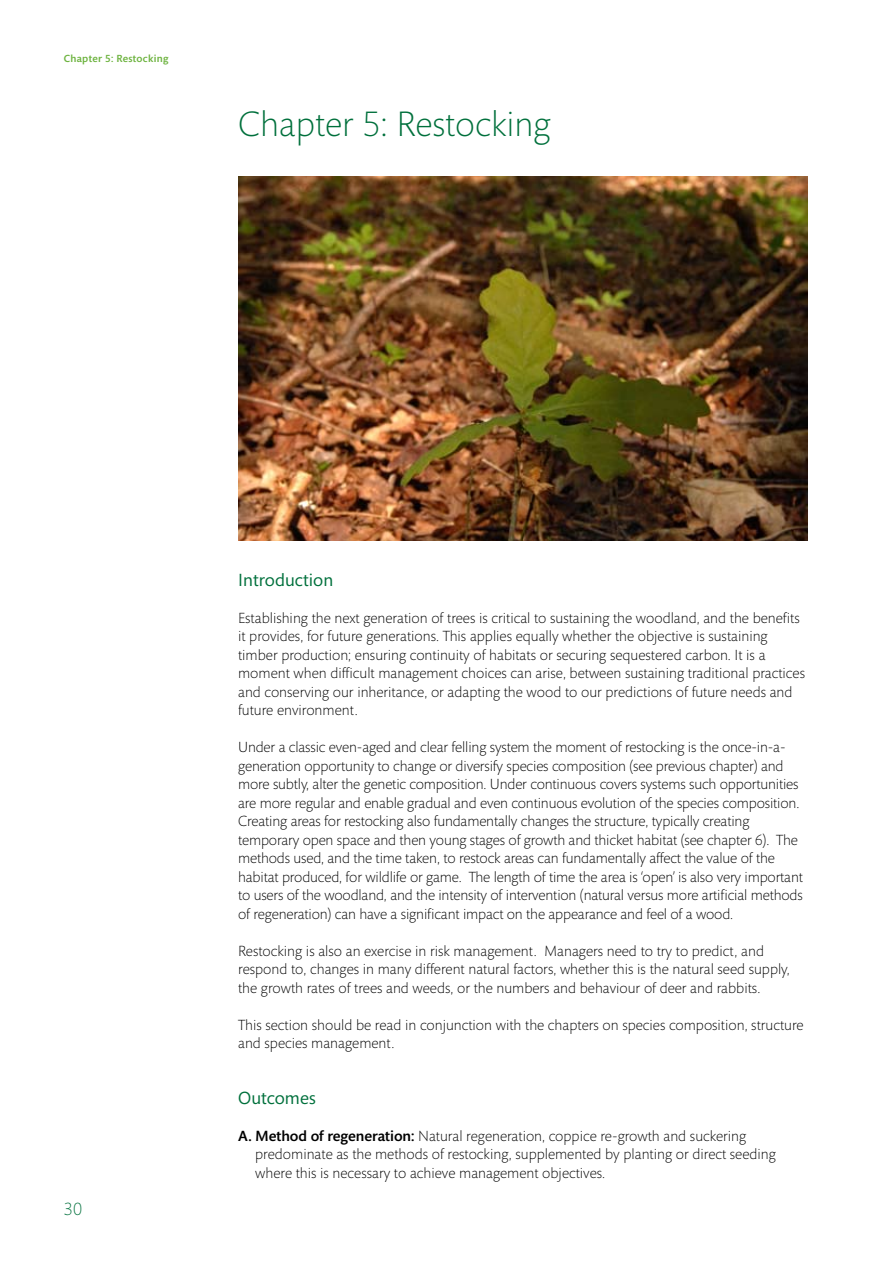
<style>
.page{position:relative;width:893px;height:1263px;background:#fff}
.page>*{position:absolute;margin:0;border:0;box-sizing:border-box;transform-origin:0 0}
.t1{font:300 36px "Mundo Sans";color:#00703c}
.t2{font:18px "Mundo Sans";letter-spacing:.005em;color:#00703c}
.t3{font:300 18px "Mundo Sans";color:#00703c}
.t4{font:300 15px/18.5px "Mundo Sans";color:#000}
.t5{font:500 10.5px "Mundo Sans";letter-spacing:.03em;color:#6db33f}
.s1{font-weight:500}
</style>
<div class="page">
<img style="left:238px;top:177px;width:570px;height:364px">
<p class="t5" style="left:64px;top:52px;width:106px">Chapter 5: Restocking</p>
<h1 class="t1" style="left:238px;top:104px;width:314px">Chapter 5: Restocking</h1>
<p class="t3" style="left:64px;top:1199px;width:20px">30</p>
<p class="t2" style="left:238px;top:570px;width:97px">Introduction</p>
<p class="t4" style="left:238px;top:609px;width:568px">Establishing the next generation of trees is critical to sustaining the woodland, and the benefits it provides, for future generations. This applies equally whether the objective is sustaining timber production; ensuring continuity of habitats or securing sequestered carbon. It is a moment when difficult management choices can arise, between sustaining traditional practices and conserving our inheritance, or adapting the wood to our predictions of future needs and future environment.</p>
<p class="t4" style="left:238px;top:738px;width:566px">Under a classic even-aged and clear felling system the moment of restocking is the once-in-a&shy;generation opportunity to change or diversify species composition (see previous chapter) and more subtly, alter the genetic composition. Under continuous covers systems such opportunities are more regular and enable gradual and even continuous evolution of the species composition.<br>Creating areas for restocking also fundamentally changes the structure, typically creating temporary open space and then young stages of growth and thicket habitat (see chapter 6). The methods used, and the time taken, to restock areas can fundamentally affect the value of the habitat produced, for wildlife or game. The length of time the area is ‘open’ is also very important to users of the woodland, and the intensity of intervention (natural versus more artificial methods of regeneration) can have a significant impact on the appearance and feel of a wood.</p>
<p class="t4" style="left:238px;top:942px;width:553px">Restocking is also an exercise in risk management. Managers need to try to predict, and respond to, changes in many different natural factors, whether this is the natural seed supply, the growth rates of trees and weeds, or the numbers and behaviour of deer and rabbits.</p>
<p class="t4" style="left:238px;top:1016px;width:567px">This section should be read in conjunction with the chapters on species composition, structure and species management.</p>
<p class="t2" style="left:238px;top:1088px;width:79px">Outcomes</p>
<p class="t4" style="left:255px;top:1127px;width:522px;text-indent:-17px"><span class="s1">A. Method of regeneration:</span> Natural regeneration, coppice re-growth and suckering predominate as the methods of restocking, supplemented by planting or direct seeding where this is necessary to achieve management objectives.</p>
</div>
